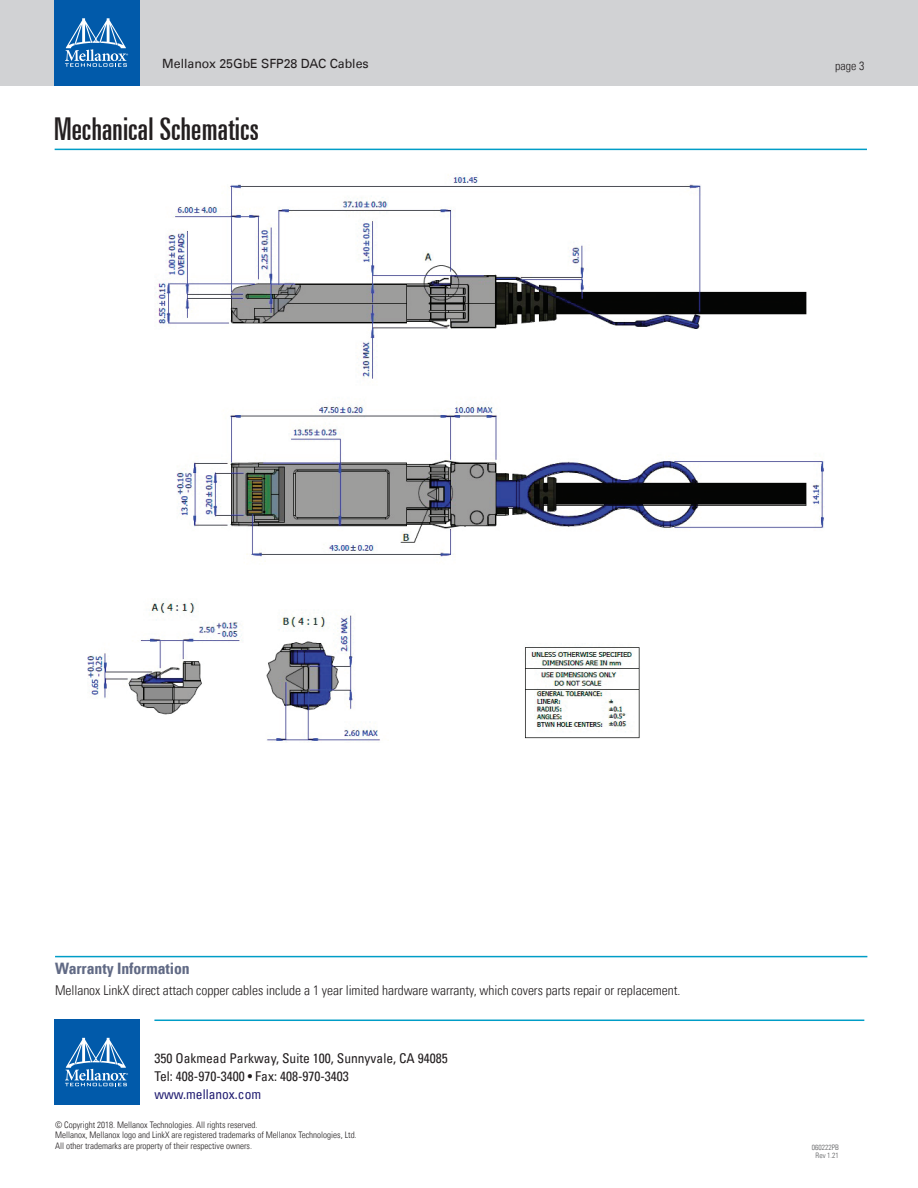
<style>
.page{position:relative;width:918px;height:1188px;background:#fff}
.page>*{position:absolute;margin:0;border:0;box-sizing:border-box;transform-origin:0 0}
.t1{font:ultra-condensed 31.5px "Univers LT";letter-spacing:.01em;color:#231f20}
.t2{font:700 condensed 15.75px "Univers LT";letter-spacing:-.005em;color:#616a85}
.t3{font:300 condensed 13.5px "Univers LT";letter-spacing:-.005em;color:#231f20}
.t4{font:condensed 13.5px/18px "Univers LT";color:#231f20}
.t5{font:condensed 13.5px "Univers LT";color:#221e72}
.t6{font:12.75px "Univers LT";letter-spacing:-.005em;color:#231f20}
.t7{font:300 condensed 12px "Univers LT";color:#231f20}
.t8{font:300 condensed 9px/10.5px "Univers LT";color:#231f20}
.t9{font:300 condensed 7.5px/7.5px "Univers LT";color:#57585a;text-align:center}
</style>
<div class="page">
<div style="left:0;top:0;width:918px;height:85px;background:#d1d2d4"></div>
<hr style="left:154px;top:1020px;width:710px;height:1px;background:#009dc7">
<div style="left:54px;top:0;width:85px;height:85px;background:#015aaa"></div>
<svg style="left:65px;top:18px;width:63px;height:49px"></svg>
<div style="left:54px;top:1020px;width:85px;height:85px;background:#015aaa"></div>
<svg style="left:65px;top:1038px;width:63px;height:48px"></svg>
<hr style="left:55px;top:956px;width:812px;height:1px;background:#009dc7">
<hr style="left:55px;top:149px;width:812px;height:1px;background:#009dc7">
<img style="left:87px;top:175px;width:737px;height:567px">
<h3 class="t6" style="left:162px;top:56px;width:208px">Mellanox 25GbE SFP28 DAC Cables</h3>
<h3 class="t7" style="left:835px;top:59px;width:31px">page 3</h3>
<h1 class="t1" style="left:54px;top:111px;width:206px">Mechanical Schematics</h1>
<h2 class="t2" style="left:55px;top:959px;width:136px">Warranty Information</h2>
<h3 class="t3" style="left:55px;top:982px;width:627px">Mellanox LinkX direct attach copper cables include a 1 year limited hardware warranty, which covers parts repair or replacement.</h3>
<h3 class="t4" style="left:154px;top:1049px;width:295px">350 Oakmead Parkway, Suite 100, Sunnyvale, CA 94085<br>Tel: 408-970-3400 • Fax: 408-970-3403</h3>
<h3 class="t5" style="left:154px;top:1085px;width:108px">www.mellanox.com</h3>
<p class="t8" style="left:55px;top:1119px;width:303px">© Copyright 2018. Mellanox Technologies. All rights reserved.<br>Mellanox, Mellanox logo and LinkX are registered trademarks of Mellanox Technologies, Ltd.<br>All other trademarks are property of their respective owners.</p>
<p class="t9" style="left:812px;top:1144px;width:29px">060222PB<br>Rev 1.21</p>
</div>
